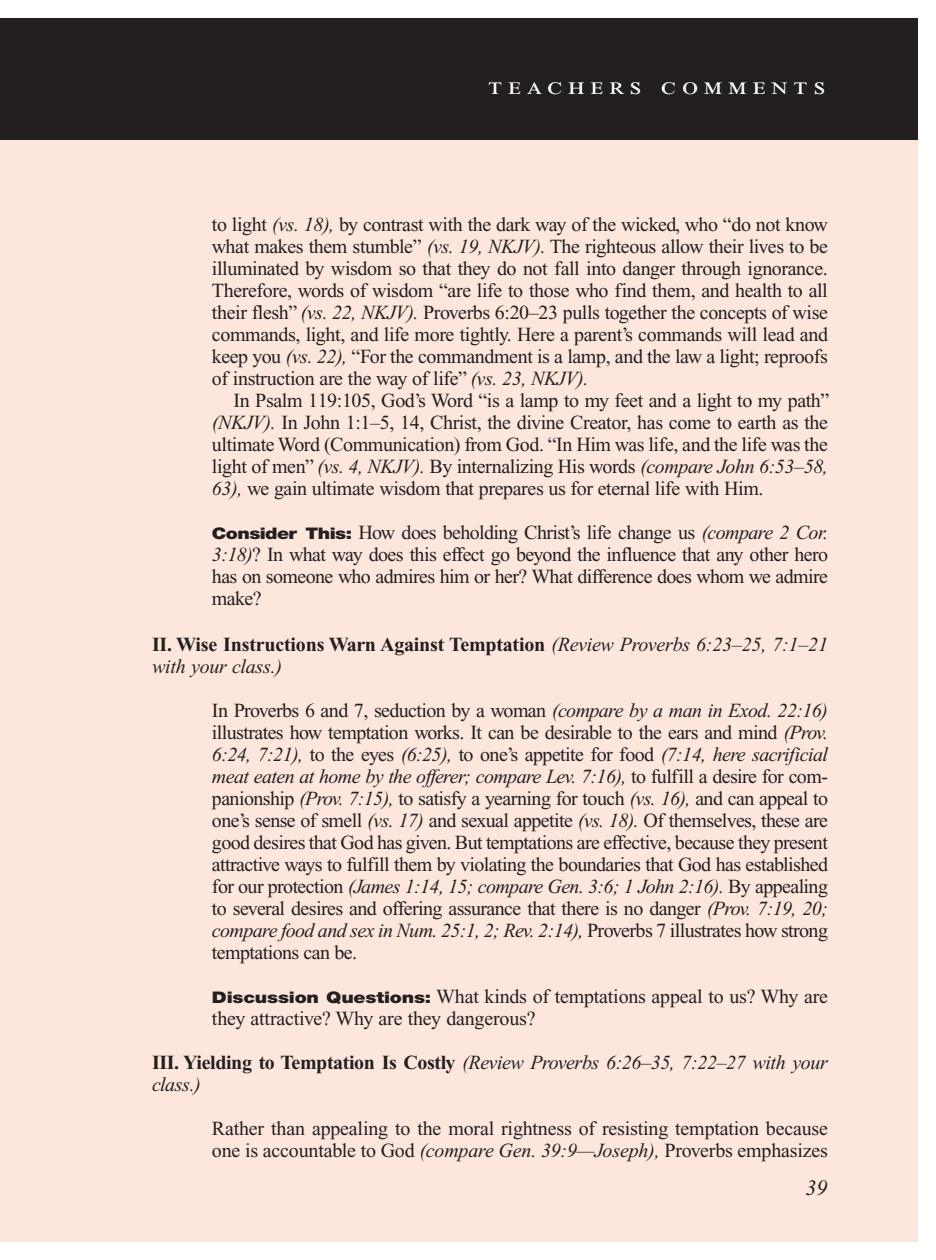
<style>
.page{position:relative;width:936px;height:1260px;background:#fff}
.page>*{position:absolute;margin:0;border:0;box-sizing:border-box;transform-origin:0 0}
.t1{font:24px "Times New Roman PS Std";letter-spacing:.2em;color:#fff;scale:1.2 1}
.t2{font:italic 22px "Times New Roman PS Std";color:#231f20}
.Objectives_Body_Text{font:20px/22px "Times New Roman PS Std";letter-spacing:-.02em;color:#231f20;text-align:justify}
.Roman_Numeral_Sub_He{font:italic 20px/22px "Times New Roman PS Std";letter-spacing:-.02em;color:#231f20}
.s1{font-style:italic}
.s2{font-family:"Helvetica Neue LT Std";font-weight:900;font-size:16px}
.s3{font-weight:700;font-style:normal}
</style>
<div class="page">
<div style="left:0;top:134px;width:918px;height:1108px;background:#fde7dc"></div>
<div style="left:36px;top:18px;width:882px;height:122px;background:#231f20"></div>
<div style="left:0;top:18px;width:36px;height:122px;background:#231f20"></div>
<p class="t1" style="left:488px;top:73px;width:283px">teachers comments</p>
<p class="Objectives_Body_Text" style="left:212px;top:213px;width:618px">to light <span class="s1">(vs. 18),</span> by contrast with the dark way of the wicked, who “do not know what makes them stumble” <span class="s1">(vs. 19, NKJV).</span> The righteous allow their lives to be illuminated by wisdom so that they do not fall into danger through ignorance.<br>Therefore, words of wisdom “are life to those who find them, and health to all their flesh” <span class="s1">(vs. 22, NKJV).</span> Proverbs 6:20–23 pulls together the concepts of wise commands, light, and life more tightly. Here a parent’s commands will lead and keep you <span class="s1">(vs. 22),</span> “For the commandment is a lamp, and the law a light; reproofs of instruction are the way of life” <span class="s1">(vs. 23, NKJV).</span></p>
<p class="Objectives_Body_Text" style="left:212px;top:389px;width:619px;text-indent:22px">In Psalm 119:105, God’s Word “is a lamp to my feet and a light to my path” <span class="s1">(NKJV).</span> In John 1:1–5, 14, Christ, the divine Creator, has come to earth as the ultimate Word (Communication) from God. “In Him was life, and the life was the light of men” <span class="s1">(vs. 4, NKJV).</span> By internalizing His words <span class="s1">(compare John 6:53–58, 63),</span> we gain ultimate wisdom that prepares us for eternal life with Him.</p>
<p class="Objectives_Body_Text" style="left:212px;top:521px;width:618px"><span class="s2">Consider This:</span> How does beholding Christ’s life change us <span class="s1">(compare 2 Cor.<br>3:18)</span>? In what way does this effect go beyond the influence that any other hero has on someone who admires him or her? What difference does whom we admire make?</p>
<p class="Roman_Numeral_Sub_He" style="left:152px;top:633px;width:677px"><span class="s3">II. Wise Instructions Warn Against Temptation</span> (Review Proverbs 6:23–25, 7:1–21 with your class.)</p>
<p class="Objectives_Body_Text" style="left:212px;top:699px;width:618px">In Proverbs 6 and 7, seduction by a woman <span class="s1">(compare by a man in Exod. 22:16) </span>illustrates how temptation works. It can be desirable to the ears and mind <span class="s1">(Prov.<br>6:24, 7:21),</span> to the eyes <span class="s1">(6:25),</span> to one’s appetite for food <span class="s1">(7:14, here sacrificial meat eaten at home by the offerer; compare Lev. 7:16),</span> to fulfill a desire for com&shy;panionship <span class="s1">(Prov. 7:15),</span> to satisfy a yearning for touch <span class="s1">(vs. 16),</span> and can appeal to one’s sense of smell <span class="s1">(vs. 17)</span> and sexual appetite <span class="s1">(vs. 18).</span> Of themselves, these are good desires that God has given. But temptations are effective, because they present attractive ways to fulfill them by violating the boundaries that God has established for our protection <span class="s1">(James 1:14, 15; compare Gen. 3:6; 1 John 2:16).</span> By appealing to several desires and offering assurance that there is no danger <span class="s1">(Prov. 7:19, 20; compare food and sex in Num. 25:1, 2; Rev. 2:14),</span> Proverbs 7 illustrates how strong temptations can be.</p>
<p class="Objectives_Body_Text" style="left:212px;top:985px;width:618px"><span class="s2">Discussion Questions:</span> What kinds of temptations appeal to us? Why are they attractive? Why are they dangerous?</p>
<p class="Roman_Numeral_Sub_He" style="left:152px;top:1051px;width:677px"><span class="s3">III. Yielding to Temptation Is Costly</span> (Review Proverbs 6:26–35, 7:22–27 with your class.)</p>
<p class="Objectives_Body_Text" style="left:212px;top:1117px;width:618px">Rather than appealing to the moral rightness of resisting temptation because one is accountable to God <span class="s1">(compare Gen. 39:9—Joseph),</span> Proverbs emphasizes</p>
<p class="t2" style="left:805px;top:1176px;width:23px">39</p>
</div>
